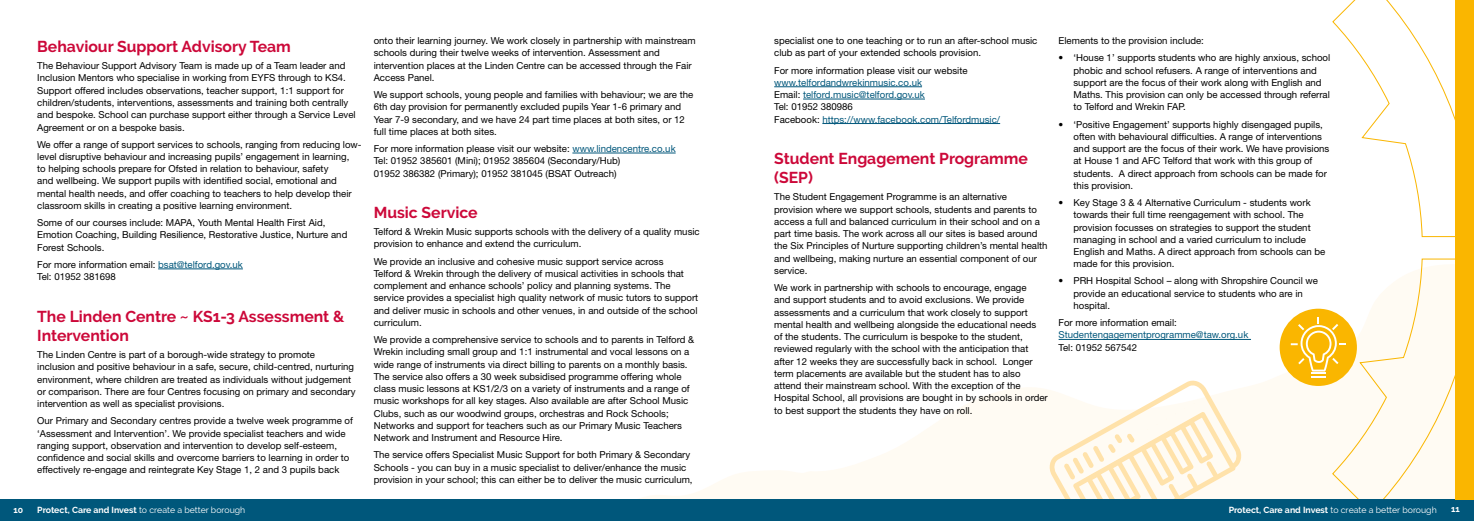
<style>
.page{position:relative;width:1474px;height:521px;background:#fff}
.page>*{position:absolute;margin:0;border:0;box-sizing:border-box;transform-origin:0 0}
.Council_Plan_body_te{font:700 15.75px/19.2px "Raleway";color:#cc0839}
.Council_Plan_body_te-2{font:9.62px/12.2px "Helvetica Neue LT Std";color:#000}
.Council_Plan_bullet{font:9.62px/12.2px "Helvetica Neue LT Std";color:#000}
.Council_Plan_body_te-3{font:9.62px/12.2px "Helvetica Neue LT Std";color:#00577b}
.t1{font:8.75px "Raleway";color:#fff}
.Council_Plan_body_te-4{font:700 8.75px "Raleway";color:#fff}
.s1{color:#00577b}
.s2{font-weight:700}
.s3{color:#000}
</style>
<div class="page">
<svg style="left:557px;top:308px;width:774px;height:192px"></svg>
<svg style="left:1047px;top:380px;width:196px;height:120px"></svg>
<svg style="left:1331px;top:258px;width:142px;height:242px"></svg>
<svg style="left:1332px;top:0;width:123px;height:237px"></svg>
<div style="left:0;top:500px;width:1473px;height:21px;background:#00577b"></div>
<hr style="left:158px;top:269px;width:85px;height:1px;background:#00577b">
<hr style="left:572px;top:153px;width:103px;height:1px;background:#00577b">
<hr style="left:774px;top:87px;width:148px;height:1px;background:#00577b">
<hr style="left:803px;top:99px;width:122px;height:1px;background:#00577b">
<hr style="left:822px;top:123px;width:178px;height:1px;background:#00577b">
<hr style="left:1058px;top:339px;width:192px;height:1px;background:#00577b">
<div style="left:1455px;top:0;width:18px;height:499px;background:#fab600"></div>
<div style="left:1279px;top:309px;width:77px;height:77px;background:#fab600;border-radius:50%"></div>
<svg style="left:1290px;top:317px;width:55px;height:61px"></svg>
<p class="Council_Plan_body_te" style="left:37px;top:37px;width:255px">Behaviour Support Advisory Team</p>
<p class="Council_Plan_body_te-2" style="left:37px;top:60px;width:320px">The Behaviour Support Advisory Team is made up of a Team leader and Inclusion Mentors who specialise in working from EYFS through to KS4.<br>Support offered includes observations, teacher support, 1:1 support for children/students, interventions, assessments and training both centrally and bespoke. School can purchase support either through a Service Level Agreement or on a bespoke basis.</p>
<p class="Council_Plan_body_te-2" style="left:37px;top:138px;width:326px">We offer a range of support services to schools, ranging from reducing low&shy;level disruptive behaviour and increasing pupils’ engagement in learning,<br>to helping schools prepare for Ofsted in relation to behaviour, safety<br>and wellbeing. We support pupils with identified social, emotional and mental health needs, and offer coaching to teachers to help develop their classroom skills in creating a positive learning environment.</p>
<p class="Council_Plan_body_te-2" style="left:37px;top:216px;width:312px">Some of our courses include: MAPA, Youth Mental Health First Aid,<br>Emotion Coaching, Building Resilience, Restorative Justice, Nurture and<br>Forest Schools.</p>
<p class="Council_Plan_body_te-2" style="left:37px;top:258px;width:207px">For more information email: <span class="s1">bsat@telford.gov.uk<br></span>Tel: 01952 381698</p>
<p class="Council_Plan_body_te" style="left:37px;top:306px;width:308px">The Linden Centre ~ KS1-3 Assessment &amp;<br>Intervention</p>
<p class="Council_Plan_body_te-2" style="left:37px;top:348px;width:320px">The Linden Centre is part of a borough-wide strategy to promote<br>inclusion and positive behaviour in a safe, secure, child-centred, nurturing environment, where children are treated as individuals without judgement or comparison. There are four Centres focusing on primary and secondary intervention as well as specialist provisions.</p>
<p class="Council_Plan_body_te-2" style="left:37px;top:415px;width:317px">Our Primary and Secondary centres provide a twelve week programme of ‘Assessment and Intervention’. We provide specialist teachers and wide ranging support, observation and intervention to develop self-esteem, confidence and social skills and overcome barriers to learning in order to effectively re-engage and reintegrate Key Stage 1, 2 and 3 pupils back</p>
<p class="Council_Plan_body_te-4" style="left:14px;top:505px;width:11px">10</p>
<p class="t1" style="left:37px;top:505px;width:210px"><span class="s2">Protect, Care and Invest</span> to create a better borough</p>
<p class="Council_Plan_body_te-2" style="left:374px;top:34px;width:323px">onto their learning journey. We work closely in partnership with mainstream schools during their twelve weeks of intervention. Assessment and intervention places at the Linden Centre can be accessed through the Fair Access Panel.</p>
<p class="Council_Plan_body_te-2" style="left:374px;top:88px;width:321px">We support schools, young people and families with behaviour; we are the 6th day provision for permanently excluded pupils Year 1-6 primary and Year 7-9 secondary, and we have 24 part time places at both sites, or 12 full time places at both sites.</p>
<p class="Council_Plan_body_te-2" style="left:374px;top:142px;width:303px">For more information please visit our website: <span class="s1">www.lindencentre.co.uk<br></span>Tel: 01952 385601 (Mini); 01952 385604 (Secondary/Hub)<br>01952 386382 (Primary); 01952 381045 (BSAT Outreach)</p>
<p class="Council_Plan_body_te" style="left:374px;top:203px;width:105px">Music Service</p>
<p class="Council_Plan_body_te-2" style="left:374px;top:225px;width:327px">Telford &amp; Wrekin Music supports schools with the delivery of a quality music provision to enhance and extend the curriculum.</p>
<p class="Council_Plan_body_te-2" style="left:374px;top:255px;width:326px">We provide an inclusive and cohesive music support service across<br>Telford &amp; Wrekin through the delivery of musical activities in schools that complement and enhance schools’ policy and planning systems. The service provides a specialist high quality network of music tutors to support and deliver music in schools and other venues, in and outside of the school curriculum.</p>
<p class="Council_Plan_body_te-2" style="left:374px;top:333px;width:322px">We provide a comprehensive service to schools and to parents in Telford &amp; Wrekin including small group and 1:1 instrumental and vocal lessons on a wide range of instruments via direct billing to parents on a monthly basis.<br>The service also offers a 30 week subsidised programme offering whole class music lessons at KS1/2/3 on a variety of instruments and a range of music workshops for all key stages. Also available are after School Music Clubs, such as our woodwind groups, orchestras and Rock Schools; Networks and support for teachers such as our Primary Music Teachers Network and Instrument and Resource Hire.</p>
<p class="Council_Plan_body_te-2" style="left:374px;top:449px;width:320px">The service offers Specialist Music Support for both Primary &amp; Secondary<br>Schools - you can buy in a music specialist to deliver/enhance the music provision in your school; this can either be to deliver the music curriculum,</p>
<p class="Council_Plan_body_te-2" style="left:774px;top:34px;width:265px">specialist one to one teaching or to run an after-school music club as part of your extended schools provision.</p>
<p class="Council_Plan_body_te-3" style="left:774px;top:64px;width:227px"><span class="s3">For more information please visit our website </span>www.telfordandwrekinmusic.co.uk<br><span class="s3">Email:</span> telford.music@telford.gov.uk<br><span class="s3">Tel: 01952 380986<br>Facebook:</span> https://www.facebook.com/Telfordmusic/</p>
<p class="Council_Plan_body_te" style="left:774px;top:149px;width:255px">Student Engagement Programme (SEP)</p>
<p class="Council_Plan_body_te-2" style="left:774px;top:191px;width:275px">The Student Engagement Programme is an alternative provision where we support schools, students and parents to access a full and balanced curriculum in their school and on a part time basis. The work across all our sites is based around the Six Principles of Nurture supporting children’s mental health and wellbeing, making nurture an essential component of our service.</p>
<p class="Council_Plan_body_te-2" style="left:774px;top:281px;width:275px">We work in partnership with schools to encourage, engage<br>and support students and to avoid exclusions. We provide assessments and a curriculum that work closely to support mental health and wellbeing alongside the educational needs<br>of the students. The curriculum is bespoke to the student, reviewed regularly with the school with the anticipation that after 12 weeks they are successfully back in school. Longer term placements are available but the student has to also attend their mainstream school. With the exception of the Hospital School, all provisions are bought in by schools in order to best support the students they have on roll.</p>
<p class="Council_Plan_body_te-2" style="left:1058px;top:34px;width:147px">Elements to the provision include:</p>
<p class="Council_Plan_bullet" style="left:1073px;top:52px;width:258px;text-indent:-15px">• ‘House 1’ supports students who are highly anxious, school phobic and school refusers. A range of interventions and support are the focus of their work along with English and Maths. This provision can only be accessed through referral to Telford and Wrekin FAP.</p>
<p class="Council_Plan_bullet" style="left:1073px;top:118px;width:257px;text-indent:-15px">• ‘Positive Engagement’ supports highly disengaged pupils, often with behavioural difficulties. A range of interventions and support are the focus of their work. We have provisions at House 1 and AFC Telford that work with this group of students. A direct approach from schools can be made for this provision.</p>
<p class="Council_Plan_bullet" style="left:1073px;top:196px;width:253px;text-indent:-15px">• Key Stage 3 &amp; 4 Alternative Curriculum - students work towards their full time reengagement with school. The provision focusses on strategies to support the student managing in school and a varied curriculum to include English and Maths. A direct approach from schools can be made for this provision.</p>
<p class="Council_Plan_bullet" style="left:1073px;top:275px;width:246px;text-indent:-15px">• PRH Hospital School – along with Shropshire Council we provide an educational service to students who are in hospital.</p>
<p class="Council_Plan_body_te-2" style="left:1058px;top:316px;width:191px">For more information email:<br><span class="s1">Studentengagementprogramme@taw.org.uk<br></span>Tel: 01952 567542</p>
<p class="t1" style="left:1228px;top:505px;width:210px"><span class="s2">Protect, Care and Invest</span> to create a better borough</p>
<p class="Council_Plan_body_te-4" style="left:1450px;top:504px;width:10px">11</p>
</div>
